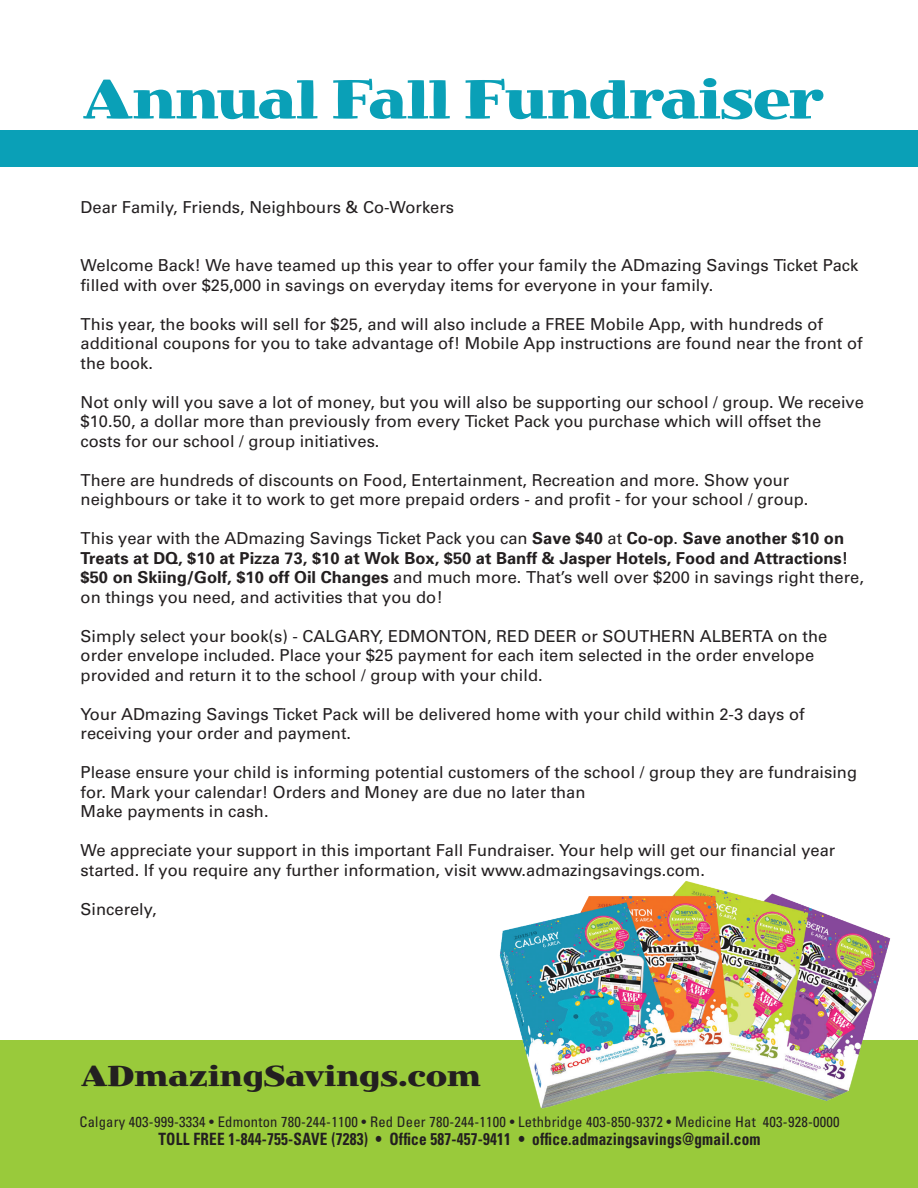
<style>
.page{position:relative;width:918px;height:1188px;background:#fff}
.page>*{position:absolute;margin:0;border:0;box-sizing:border-box;transform-origin:0 0}
.t1{font:700 57px "Jimbo";letter-spacing:-.015em;color:#0aa0b7}
.t2{font:700 30px "Jimbo";color:#231f20}
.t3{font:700 condensed 16.95px "Univers";letter-spacing:.015em;color:#231f20;scale:.9 1}
.t4{font:16.5px/19.5px "Univers";color:#231f20}
.t5{font:700 16.5px/19.5px "Univers";color:#231f20}
.t6{font:condensed 14.55px "Univers";letter-spacing:.015em;color:#231f20}
.s1{font-weight:400}
</style>
<div class="page">
<div style="left:0;top:1040px;width:918px;height:148px;background:#99ca3b"></div>
<div style="left:0;top:130px;width:918px;height:37px;background:#0aa0b7"></div>
<img style="left:499px;top:881px;width:392px;height:228px">
<h1 class="t1" style="left:83px;top:67px;width:743px">Annual Fall Fundraiser</h1>
<p class="t4" style="left:81px;top:197px;width:375px">Dear Family, Friends, Neighbours &amp; Co-Workers</p>
<p class="t4" style="left:81px;top:256px;width:779px">Welcome Back! We have teamed up this year to offer your family the ADmazing Savings Ticket Pack filled with over $25,000 in savings on everyday items for everyone in your family.</p>
<p class="t4" style="left:81px;top:314px;width:783px">This year, the books will sell for $25, and will also include a FREE Mobile App, with hundreds of additional coupons for you to take advantage of! Mobile App instructions are found near the front of the book.</p>
<p class="t4" style="left:81px;top:392px;width:785px">Not only will you save a lot of money, but you will also be supporting our school / group. We receive $10.50, a dollar more than previously from every Ticket Pack you purchase which will offset the costs for our school / group initiatives.</p>
<p class="t4" style="left:81px;top:470px;width:729px">There are hundreds of discounts on Food, Entertainment, Recreation and more. Show your neighbours or take it to work to get more prepaid orders - and profit - for your school / group.</p>
<p class="t5" style="left:81px;top:528px;width:785px"><span class="s1">This year with the ADmazing Savings Ticket Pack you can</span> Save $40 <span class="s1">at</span> Co-op<span class="s1">.</span> Save another $10 on Treats at DQ, $10 at Pizza 73, $10 at Wok Box, $50 at Banff &amp; Jasper Hotels, Food and Attractions! $50 on Skiing/Golf, $10 off Oil Changes <span class="s1">and much more. That’s well over $200 in savings right there, on things you need, and activities that you do!</span></p>
<p class="t4" style="left:81px;top:626px;width:748px">Simply select your book(s) - CALGARY, EDMONTON, RED DEER or SOUTHERN ALBERTA on the order envelope included. Place your $25 payment for each item selected in the order envelope provided and return it to the school / group with your child.</p>
<p class="t4" style="left:81px;top:704px;width:726px">Your ADmazing Savings Ticket Pack will be delivered home with your child within 2-3 days of receiving your order and payment.</p>
<p class="t4" style="left:81px;top:763px;width:778px">Please ensure your child is informing potential customers of the school / group they are fundraising for. Mark your calendar! Orders and Money are due no later than<br>Make payments in cash.</p>
<p class="t4" style="left:81px;top:841px;width:756px">We appreciate your support in this important Fall Fundraiser. Your help will get our financial year started. If you require any further information, visit www.admazingsavings.com.</p>
<p class="t4" style="left:81px;top:899px;width:78px">Sincerely,</p>
<h2 class="t2" style="left:81px;top:1059px;width:402px">ADmazingSavings.com</h2>
<p class="t6" style="left:79px;top:1113px;width:762px">Calgary 403-999-3334 • Edmonton 780-244-1100 • Red Deer 780-244-1100 • Lethbridge 403-850-9372 • Medicine Hat 403-928-0000</p>
<p class="t3" style="left:158px;top:1129px;width:671px">TOLL FREE 1-844-755-SAVE (7283) • Office 587-457-9411 • office.admazingsavings@gmail.com</p>
</div>
